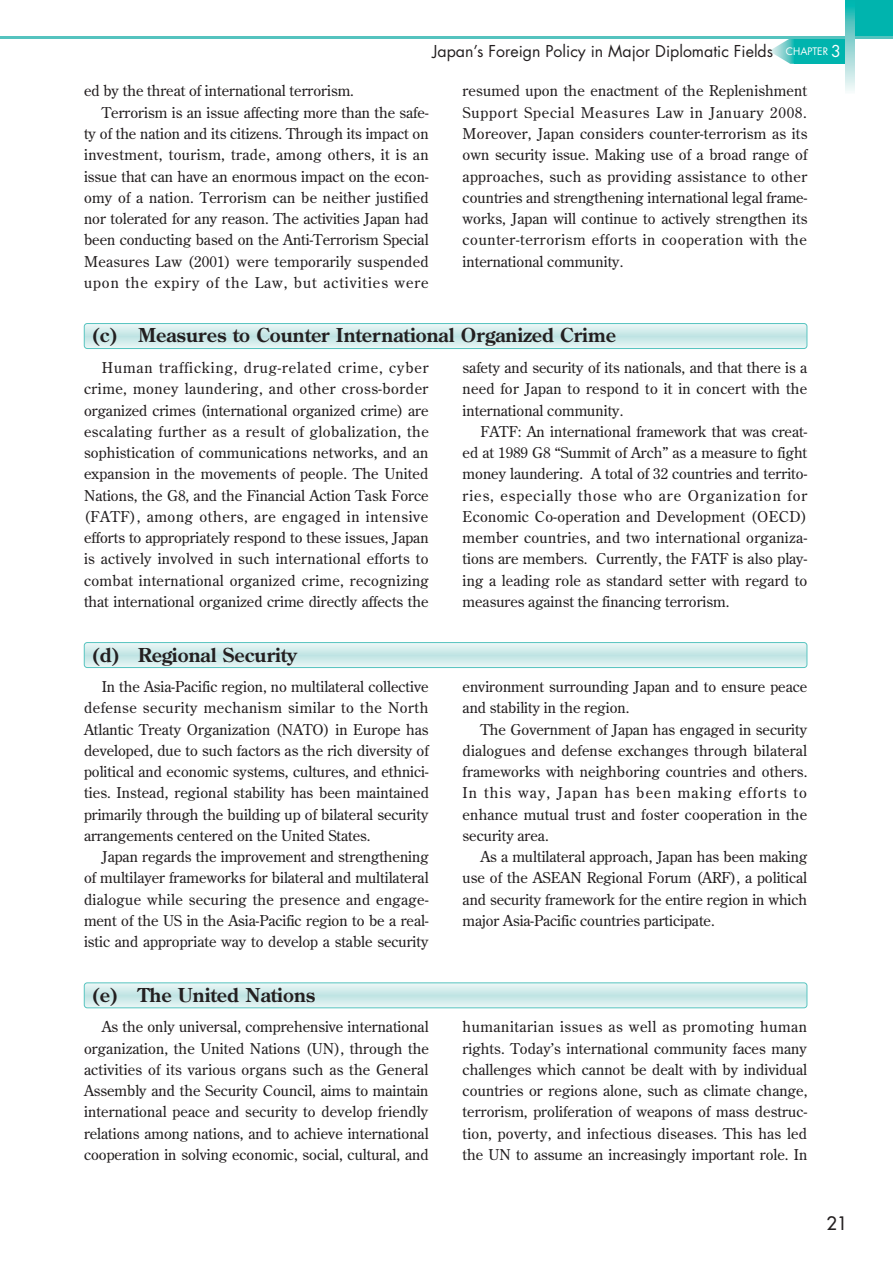
<style>
.page{position:relative;width:893px;height:1262px;background:#fff}
.page>*{position:absolute;margin:0;border:0;box-sizing:border-box;transform-origin:0 0}
.t1{font:700 19.2px "Century Old Style";color:#231f20}
.t2{font:18.15px "Futura";color:#231f20}
.t3{font:15.9px "Futura";color:#231f20}
.t4{font:14.85px/21.3px "Century Old Style";color:#231f20;text-align:justify}
.t5{font:14.85px "Century Old Style";letter-spacing:.03em;color:#231f20}
.t6{font:14.85px "Century Old Style";letter-spacing:.02em;color:#231f20}
.t7{font:14.85px "Century Old Style";letter-spacing:.06em;color:#231f20}
.s1{font-size:10.05px;color:#fff}
.s2{color:#fff}
</style>
<div class="page">
<svg style="left:769px;top:38px;width:25px;height:26px"></svg>
<div style="left:794px;top:38px;width:51px;height:26px;background:#00b4ae"></div>
<div style="left:845px;top:0;width:47px;height:38px;background:#00b4ae"></div>
<hr style="left:0;top:36px;width:892px;height:2px;background:#55c3bf">
<svg style="left:845px;top:8px;width:9px;height:83px"></svg>
<svg style="left:84px;top:324px;width:722px;height:24px;background:#d2eceb"></svg>
<div style="left:84px;top:323px;width:723px;height:26px;border:1px solid #55c3bf;border-radius:3px"></div>
<svg style="left:84px;top:643px;width:722px;height:24px;background:#d2eceb"></svg>
<div style="left:84px;top:642px;width:723px;height:26px;border:1px solid #55c3bf;border-radius:3px"></div>
<svg style="left:84px;top:983px;width:722px;height:24px;background:#d3eceb"></svg>
<div style="left:84px;top:982px;width:723px;height:26px;border:1px solid #55c3bf;border-radius:3px"></div>
<p class="t3" style="left:432px;top:44px;width:410px">Japan’s Foreign Policy in Major Diplomatic Fields <span class="s1">CHAPTER</span> <span class="s2">3</span></p>
<p class="t4" style="left:84px;top:82px;width:271px">ed by the threat of international terrorism.</p>
<p class="t4" style="left:102px;top:103px;width:328px">Terrorism is an issue affecting more than the safe-</p>
<p class="t4" style="left:84px;top:124px;width:346px">ty of the nation and its citizens. Through its impact on</p>
<p class="t5" style="left:84px;top:149px;width:346px">investment, tourism, trade, among others, it is an</p>
<p class="t4" style="left:84px;top:167px;width:346px">issue that can have an enormous impact on the econ-</p>
<p class="t4" style="left:84px;top:188px;width:346px">omy of a nation. Terrorism can be neither justified</p>
<p class="t4" style="left:84px;top:209px;width:346px">nor tolerated for any reason. The activities Japan had</p>
<p class="t4" style="left:84px;top:230px;width:346px">been conducting based on the Anti-Terrorism Special</p>
<p class="t6" style="left:84px;top:255px;width:346px">Measures Law (2001) were temporarily suspended</p>
<p class="t7" style="left:84px;top:276px;width:346px">upon the expiry of the Law, but activities were</p>
<p class="t4" style="left:462px;top:81px;width:346px">resumed upon the enactment of the Replenishment Support Special Measures Law in January 2008.<br>Moreover, Japan considers counter-terrorism as its own security issue. Making use of a broad range of approaches, such as providing assistance to other countries and strengthening international legal frame&shy;works, Japan will continue to actively strengthen its counter-terrorism efforts in cooperation with the international community.</p>
<p class="t1" style="left:92px;top:328px;width:525px">(c) Measures to Counter International Organized Crime</p>
<p class="t4" style="left:84px;top:358px;width:346px;text-indent:18px">Human trafficking, drug-related crime, cyber crime, money laundering, and other cross-border organized crimes (international organized crime) are escalating further as a result of globalization, the sophistication of communications networks, and an expansion in the movements of people. The United Nations, the G8, and the Financial Action Task Force (FATF), among others, are engaged in intensive efforts to appropriately respond to these issues, Japan is actively involved in such international efforts to combat international organized crime, recognizing that international organized crime directly affects the</p>
<p class="t4" style="left:462px;top:358px;width:346px">safety and security of its nationals, and that there is a need for Japan to respond to it in concert with the international community.</p>
<p class="t4" style="left:462px;top:422px;width:346px;text-indent:18px">FATF: An international framework that was creat&shy;ed at 1989 G8 “Summit of Arch” as a measure to fight money laundering. A total of 32 countries and territo&shy;ries, especially those who are Organization for Economic Co-operation and Development (OECD) member countries, and two international organiza&shy;tions are members. Currently, the FATF is also play&shy;ing a leading role as standard setter with regard to measures against the financing terrorism.</p>
<p class="t1" style="left:92px;top:647px;width:206px">(d) Regional Security</p>
<p class="t4" style="left:84px;top:677px;width:346px;text-indent:18px">In the Asia-Pacific region, no multilateral collective defense security mechanism similar to the North Atlantic Treaty Organization (NATO) in Europe has developed, due to such factors as the rich diversity of political and economic systems, cultures, and ethnici&shy;ties. Instead, regional stability has been maintained primarily through the building up of bilateral security arrangements centered on the United States.</p>
<p class="t4" style="left:84px;top:847px;width:346px;text-indent:18px">Japan regards the improvement and strengthening of multilayer frameworks for bilateral and multilateral dialogue while securing the presence and engage&shy;ment of the US in the Asia-Pacific region to be a real&shy;istic and appropriate way to develop a stable security</p>
<p class="t4" style="left:462px;top:677px;width:346px">environment surrounding Japan and to ensure peace and stability in the region.</p>
<p class="t4" style="left:462px;top:719px;width:346px;text-indent:18px">The Government of Japan has engaged in security dialogues and defense exchanges through bilateral frameworks with neighboring countries and others.<br>In this way, Japan has been making efforts to enhance mutual trust and foster cooperation in the security area.</p>
<p class="t4" style="left:462px;top:847px;width:346px;text-indent:18px">As a multilateral approach, Japan has been making use of the ASEAN Regional Forum (ARF), a political and security framework for the entire region in which major Asia-Pacific countries participate.</p>
<p class="t1" style="left:92px;top:987px;width:224px">(e) The United Nations</p>
<p class="t4" style="left:84px;top:1017px;width:346px;text-indent:18px">As the only universal, comprehensive international organization, the United Nations (UN), through the activities of its various organs such as the General Assembly and the Security Council, aims to maintain international peace and security to develop friendly relations among nations, and to achieve international cooperation in solving economic, social, cultural, and</p>
<p class="t4" style="left:462px;top:1017px;width:346px">humanitarian issues as well as promoting human rights. Today’s international community faces many challenges which cannot be dealt with by individual countries or regions alone, such as climate change, terrorism, proliferation of weapons of mass destruc&shy;tion, poverty, and infectious diseases. This has led the UN to assume an increasingly important role. In</p>
<p class="t2" style="left:826px;top:1214px;width:22px">21</p>
</div>
